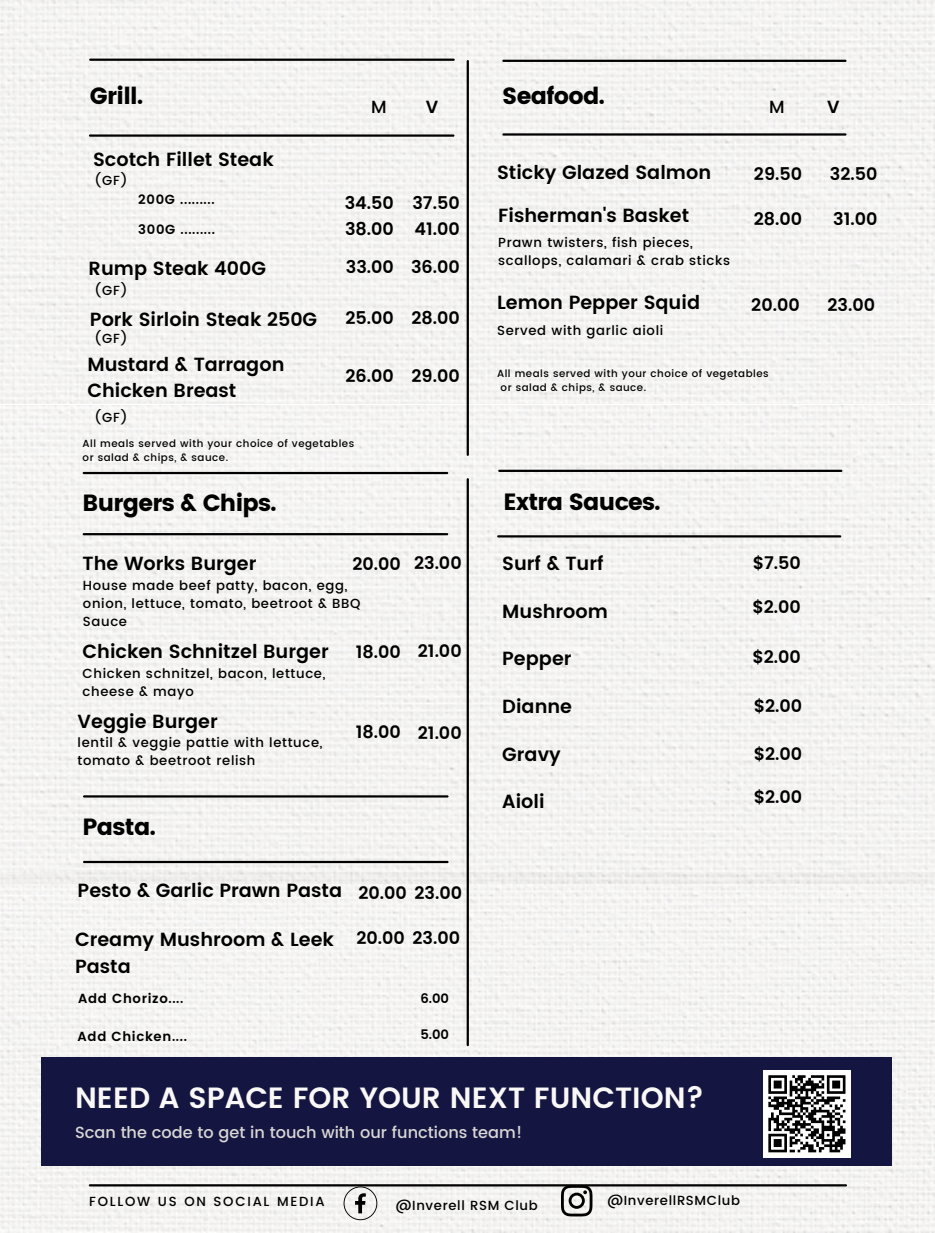
<style>
.page{position:relative;width:935px;height:1233px;background:#fff}
.page>*{position:absolute;margin:0;border:0;box-sizing:border-box;transform-origin:0 0}
.t1{font:600 29.25px "Poppins";color:#f9f8f6}
.t2{font:23.4px "Poppins";letter-spacing:-.03em;color:#000}
.t3{font:600 19.05px/26.4px "Poppins";color:#000}
.t4{font:600 17.55px/26.4px "Poppins";color:#000}
.t5{font:500 17.55px "Poppins";color:#000}
.t6{font:500 16.05px "Poppins";color:#d9d8d6}
.t7{font:500 13.2px/17.5px "Poppins";letter-spacing:.05em;color:#000}
.t8{font:600 13.2px "Poppins";letter-spacing:.05em;color:#000}
.t9{font:500 13.2px "Poppins";letter-spacing:.135em;color:#000}
.t10{font:500 10.2px/13.6px "Poppins";letter-spacing:.05em;color:#000}
</style>
<div class="page">
<div style="left:0;top:883px;width:935px;height:350px;background:#f4f3f2"></div>
<img style="left:0;top:0;width:935px;height:883px">
<hr style="left:503px;top:60px;width:342px;height:2px;background:#000">
<hr style="left:84px;top:795px;width:363px;height:3px;background:#000">
<hr style="left:90px;top:1184px;width:756px;height:2px;background:#000">
<hr style="left:90px;top:134px;width:363px;height:3px;background:#000">
<hr style="left:503px;top:133px;width:342px;height:3px;background:#000">
<hr style="left:84px;top:861px;width:363px;height:2px;background:#000">
<hr style="left:467px;top:61px;width:2px;height:394px;background:#000">
<hr style="left:467px;top:479px;width:2px;height:566px;background:#000">
<hr style="left:90px;top:59px;width:364px;height:2px;background:#000">
<svg style="left:344px;top:1186px;width:33px;height:34px"></svg>
<svg style="left:561px;top:1186px;width:31px;height:30px"></svg>
<hr style="left:84px;top:472px;width:363px;height:2px;background:#000">
<hr style="left:84px;top:533px;width:363px;height:2px;background:#000">
<div style="left:41px;top:1057px;width:851px;height:109px;background:#151542"></div>
<div style="left:763px;top:1070px;width:88px;height:88px;background:#fff"></div>
<svg style="left:768px;top:1075px;width:78px;height:78px"></svg>
<hr style="left:499px;top:470px;width:342px;height:2px;background:#000">
<hr style="left:498px;top:535px;width:342px;height:3px;background:#000">
<h2 class="t2" style="left:90px;top:82px;width:55px">Grill.</h2>
<h2 class="t2" style="left:502px;top:82px;width:104px">Seafood.</h2>
<h3 class="t5" style="left:371px;top:96px;width:17px">M</h3>
<h3 class="t4" style="left:426px;top:93px;width:14px">V</h3>
<h3 class="t5" style="left:769px;top:96px;width:17px">M</h3>
<h3 class="t4" style="left:827px;top:93px;width:14px">V</h3>
<h3 class="t3" style="left:93px;top:146px;width:182px">Scotch Fillet Steak</h3>
<p class="t7" style="left:95px;top:171px;width:35px">(GF)</p>
<p class="t8" style="left:138px;top:191px;width:78px">200G .........</p>
<p class="t8" style="left:138px;top:222px;width:78px">300G .........</p>
<h3 class="t3" style="left:89px;top:256px;width:179px">Rump Steak 400G</h3>
<p class="t7" style="left:95px;top:281px;width:35px">(GF)</p>
<h3 class="t3" style="left:90px;top:307px;width:229px">Pork Sirloin Steak 250G</h3>
<p class="t7" style="left:95px;top:330px;width:35px">(GF)</p>
<h3 class="t3" style="left:87px;top:351px;width:199px">Mustard &amp; Tarragon<br>Chicken Breast</h3>
<p class="t7" style="left:95px;top:409px;width:35px">(GF)</p>
<p class="t10" style="left:83px;top:437px;width:273px">All meals served with your choice of vegetables or salad &amp; chips, &amp; sauce.</p>
<h3 class="t4" style="left:345px;top:189px;width:51px">34.50<br>38.00</h3>
<h3 class="t4" style="left:346px;top:253px;width:50px">33.00</h3>
<h3 class="t4" style="left:345px;top:304px;width:50px">25.00</h3>
<h3 class="t4" style="left:345px;top:362px;width:50px">26.00</h3>
<h3 class="t4" style="left:412px;top:189px;width:49px">37.50<br>41.00</h3>
<h3 class="t4" style="left:411px;top:253px;width:50px">36.00</h3>
<h3 class="t4" style="left:411px;top:304px;width:50px">28.00</h3>
<h3 class="t4" style="left:411px;top:362px;width:50px">29.00</h3>
<h2 class="t2" style="left:83px;top:490px;width:196px">Burgers &amp; Chips.</h2>
<h3 class="t3" style="left:83px;top:550px;width:175px">The Works Burger</h3>
<p class="t7" style="left:83px;top:577px;width:279px">House made beef patty, bacon, egg, onion, lettuce, tomato, beetroot &amp; BBQ<br>Sauce</p>
<h3 class="t3" style="left:83px;top:638px;width:248px">Chicken Schnitzel Burger</h3>
<p class="t7" style="left:83px;top:665px;width:244px">Chicken schnitzel, bacon, lettuce, cheese &amp; mayo</p>
<h3 class="t3" style="left:78px;top:708px;width:142px">Veggie Burger</h3>
<p class="t7" style="left:78px;top:734px;width:246px">lentil &amp; veggie pattie with lettuce, tomato &amp; beetroot relish</p>
<h3 class="t4" style="left:352px;top:551px;width:50px">20.00</h3>
<h3 class="t4" style="left:356px;top:639px;width:47px">18.00</h3>
<h3 class="t4" style="left:356px;top:718px;width:47px">18.00</h3>
<h3 class="t4" style="left:414px;top:550px;width:49px">23.00</h3>
<h3 class="t4" style="left:418px;top:637px;width:45px">21.00</h3>
<h3 class="t4" style="left:418px;top:720px;width:45px">21.00</h3>
<h2 class="t2" style="left:83px;top:813px;width:75px">Pasta.</h2>
<h3 class="t3" style="left:78px;top:878px;width:266px">Pesto &amp; Garlic Prawn Pasta</h3>
<h3 class="t3" style="left:75px;top:927px;width:260px">Creamy Mushroom &amp; Leek<br>Pasta</h3>
<p class="t8" style="left:78px;top:990px;width:107px">Add Chorizo....</p>
<p class="t8" style="left:78px;top:1029px;width:111px">Add Chicken....</p>
<h3 class="t4" style="left:358px;top:879px;width:105px">20.00 23.00</h3>
<h3 class="t4" style="left:356px;top:925px;width:105px">20.00 23.00</h3>
<p class="t8" style="left:420px;top:990px;width:30px">6.00</p>
<p class="t8" style="left:420px;top:1026px;width:30px">5.00</p>
<h3 class="t3" style="left:497px;top:159px;width:216px">Sticky Glazed Salmon</h3>
<h3 class="t3" style="left:498px;top:202px;width:192px">Fisherman's Basket</h3>
<p class="t7" style="left:498px;top:234px;width:234px">Prawn twisters, fish pieces, scallops, calamari &amp; crab sticks</p>
<h3 class="t3" style="left:497px;top:290px;width:204px">Lemon Pepper Squid</h3>
<p class="t7" style="left:497px;top:322px;width:168px">Served with garlic aioli</p>
<p class="t10" style="left:501px;top:367px;width:270px;text-indent:-4px">All meals served with your choice of vegetables or salad &amp; chips, &amp; sauce.</p>
<h3 class="t4" style="left:754px;top:160px;width:50px">29.50</h3>
<h3 class="t4" style="left:754px;top:206px;width:50px">28.00</h3>
<h3 class="t4" style="left:751px;top:292px;width:50px">20.00</h3>
<h2 class="t2" style="left:503px;top:488px;width:159px">Extra Sauces.</h2>
<h3 class="t3" style="left:502px;top:550px;width:103px">Surf &amp; Turf</h3>
<h3 class="t3" style="left:502px;top:598px;width:107px">Mushroom</h3>
<h3 class="t3" style="left:502px;top:646px;width:71px">Pepper</h3>
<h3 class="t3" style="left:502px;top:693px;width:71px">Dianne</h3>
<h3 class="t3" style="left:502px;top:741px;width:60px">Gravy</h3>
<h3 class="t3" style="left:502px;top:788px;width:44px">Aioli</h3>
<h3 class="t4" style="left:753px;top:550px;width:50px">$7.50</h3>
<h3 class="t4" style="left:752px;top:593px;width:50px">$2.00</h3>
<h3 class="t4" style="left:752px;top:643px;width:50px">$2.00</h3>
<h3 class="t4" style="left:754px;top:693px;width:50px">$2.00</h3>
<h3 class="t4" style="left:754px;top:740px;width:50px">$2.00</h3>
<h3 class="t4" style="left:754px;top:784px;width:50px">$2.00</h3>
<h1 class="t1" style="left:75px;top:1081px;width:631px">NEED A SPACE FOR YOUR NEXT FUNCTION?</h1>
<p class="t6" style="left:75px;top:1123px;width:449px">Scan the code to get in touch with our functions team!</p>
<p class="t9" style="left:89px;top:1194px;width:237px">FOLLOW US ON SOCIAL MEDIA</p>
<p class="t7" style="left:396px;top:1197px;width:143px">@Inverell RSM Club</p>
<p class="t7" style="left:607px;top:1192px;width:134px">@InverellRSMClub</p>
<h3 class="t4" style="left:830px;top:160px;width:49px">32.50</h3>
<h3 class="t4" style="left:833px;top:206px;width:46px">31.00</h3>
<h3 class="t4" style="left:827px;top:292px;width:49px">23.00</h3>
</div>
